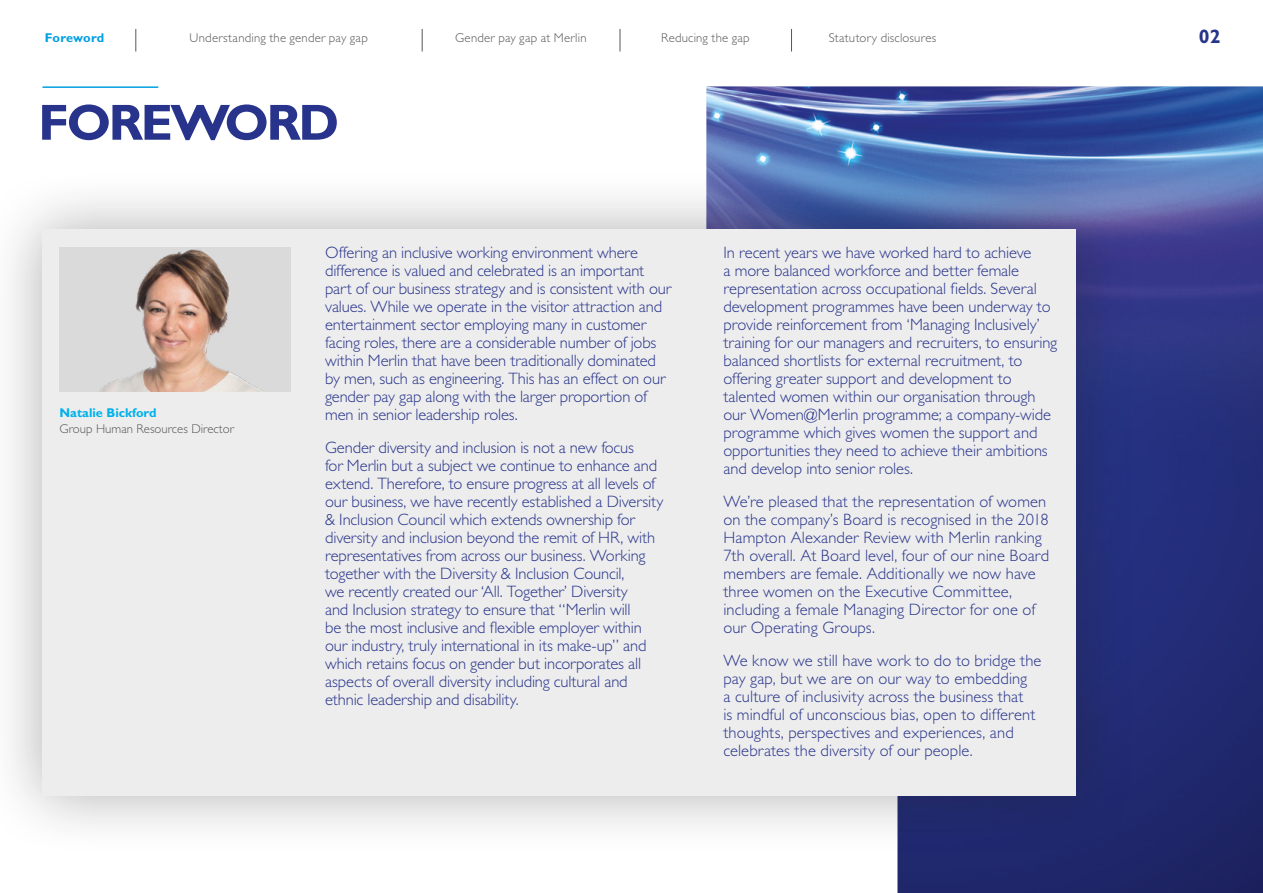
<style>
.page{position:relative;width:1263px;height:893px;background:#fff}
.page>*{position:absolute;margin:0;border:0;box-sizing:border-box;transform-origin:0 0}
.t1{font:700 51px "Gill Sans Std";letter-spacing:-.05em;color:#28348b}
.t2{font:700 19.5px "Gill Sans Std";color:#28348b}
.t3{font:300 16.5px/18px "Gill Sans Std";letter-spacing:-.005em;color:#28348b}
.t4{font:300 12.75px "Gill Sans Std";letter-spacing:.015em;color:#575756}
.t5{font:700 12.75px "Gill Sans Std";color:#00b1eb}
.t6{font:700 12.75px "Gill Sans Std";letter-spacing:.015em;color:#009fe3}
</style>
<div class="page">
<img style="left:706px;top:86px;width:557px;height:807px">
<div style="left:0;top:169px;width:1137px;height:687px;background:#1d1d1b;opacity:.35"></div>
<div style="left:43px;top:230px;width:1033px;height:566px;background:#ededed"></div>
<img style="left:60px;top:247px;width:231px;height:145px">
<hr style="left:43px;top:86px;width:115px;height:2px;background:#009fe3">
<svg style="left:136px;top:29px;width:1px;height:23px"></svg>
<svg style="left:422px;top:29px;width:1px;height:23px"></svg>
<svg style="left:791px;top:29px;width:1px;height:23px"></svg>
<svg style="left:620px;top:29px;width:1px;height:23px"></svg>
<p class="t6" style="left:45px;top:31px;width:61px">Foreword</p>
<p class="t4" style="left:190px;top:31px;width:180px">Understanding the gender pay gap</p>
<p class="t4" style="left:455px;top:31px;width:133px">Gender pay gap at Merlin</p>
<p class="t4" style="left:661px;top:31px;width:90px">Reducing the gap</p>
<p class="t4" style="left:829px;top:31px;width:109px">Statutory disclosures</p>
<p class="t2" style="left:1199px;top:24px;width:23px">02</p>
<h1 class="t1" style="left:38px;top:92px;width:303px">FOREWORD</h1>
<p class="t5" style="left:60px;top:405px;width:98px">Natalie Bickford</p>
<p class="t4" style="left:60px;top:421px;width:176px">Group Human Resources Director</p>
<p class="t3" style="left:325px;top:244px;width:348px">Offering an inclusive working environment where difference is valued and celebrated is an important part of our business strategy and is consistent with our values. While we operate in the visitor attraction and entertainment sector employing many in customer facing roles, there are a considerable number of jobs within Merlin that have been traditionally dominated by men, such as engineering. This has an effect on our gender pay gap along with the larger proportion of men in senior leadership roles.</p>
<p class="t3" style="left:325px;top:439px;width:340px">Gender diversity and inclusion is not a new focus<br>for Merlin but a subject we continue to enhance and extend. Therefore, to ensure progress at all levels of our business, we have recently established a Diversity &amp; Inclusion Council which extends ownership for diversity and inclusion beyond the remit of HR, with representatives from across our business. Working together with the Diversity &amp; Inclusion Council,<br>we recently created our ‘All. Together’ Diversity<br>and Inclusion strategy to ensure that “Merlin will<br>be the most inclusive and flexible employer within our industry, truly international in its make-up” and which retains focus on gender but incorporates all aspects of overall diversity including cultural and ethnic leadership and disability.</p>
<p class="t3" style="left:723px;top:244px;width:335px">In recent years we have worked hard to achieve<br>a more balanced workforce and better female representation across occupational fields. Several development programmes have been underway to provide reinforcement from ‘Managing Inclusively’ training for our managers and recruiters, to ensuring balanced shortlists for external recruitment, to offering greater support and development to talented women within our organisation through our Women@Merlin programme; a company-wide programme which gives women the support and opportunities they need to achieve their ambitions and develop into senior roles.</p>
<p class="t3" style="left:723px;top:493px;width:327px">We’re pleased that the representation of women on the company’s Board is recognised in the 2018<br>Hampton Alexander Review with Merlin ranking 7th overall. At Board level, four of our nine Board members are female. Additionally we now have three women on the Executive Committee, including a female Managing Director for one of our Operating Groups.</p>
<p class="t3" style="left:723px;top:652px;width:320px">We know we still have work to do to bridge the pay gap, but we are on our way to embedding<br>a culture of inclusivity across the business that<br>is mindful of unconscious bias, open to different thoughts, perspectives and experiences, and celebrates the diversity of our people.</p>
</div>
